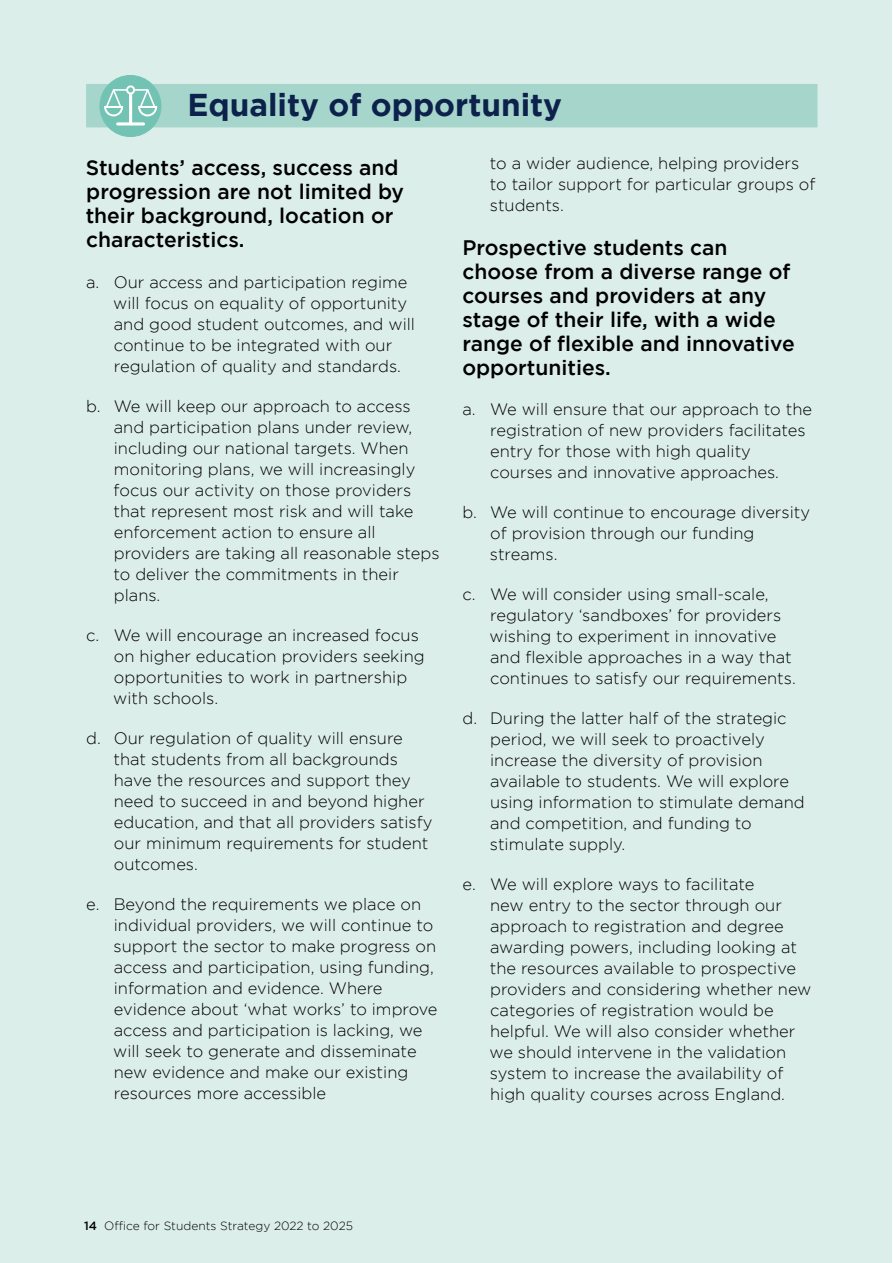
<style>
.page{position:relative;width:893px;height:1263px;background:#fff}
.page>*{position:absolute;margin:0;border:0;box-sizing:border-box;transform-origin:0 0}
.Heading_2_2_cols{font:700 31.5px "Gotham";color:#0c224c}
.intro_para_bd{font:500 21px/24px "Gotham";color:#000}
.Body_Text{font:300 16.5px/21px "Gotham";color:#000}
.t1{font:300 12px "Gotham";color:#000}
.s1{font-weight:500}
</style>
<div class="page">
<div style="left:0;top:0;width:892px;height:1263px;background:#dceeea"></div>
<div style="left:86px;top:84px;width:731px;height:43px;background:#a6d6cb"></div>
<div style="left:100px;top:75px;width:61px;height:62px;background:#73c3b4;border-radius:50%"></div>
<div style="left:99px;top:75px;width:62px;height:62px;border:1px solid #73c3b4;border-radius:50%"></div>
<div style="left:126px;top:85px;width:9px;height:9px;border:2px solid #fff;border-radius:50%"></div>
<hr style="left:129px;top:93px;width:3px;height:31px;background:#fff">
<svg style="left:103px;top:88px;width:55px;height:29px"></svg>
<hr style="left:118px;top:122px;width:26px;height:3px;background:#fff">
<h3 class="Heading_2_2_cols" style="left:187px;top:87px;width:376px">Equality of opportunity</h3>
<p class="intro_para_bd" style="left:86px;top:156px;width:320px">Students’ access, success and progression are not limited by their background, location or characteristics.</p>
<p class="Body_Text" style="left:113px;top:271px;width:303px;text-indent:-27px">a. Our access and participation regime will focus on equality of opportunity and good student outcomes, and will continue to be integrated with our regulation of quality and standards.</p>
<p class="Body_Text" style="left:113px;top:395px;width:328px;text-indent:-27px">b. We will keep our approach to access and participation plans under review, including our national targets. When monitoring plans, we will increasingly focus our activity on those providers that represent most risk and will take enforcement action to ensure all providers are taking all reasonable steps to deliver the commitments in their plans.</p>
<p class="Body_Text" style="left:113px;top:624px;width:313px;text-indent:-27px">c. We will encourage an increased focus on higher education providers seeking opportunities to work in partnership with schools.</p>
<p class="Body_Text" style="left:113px;top:727px;width:320px;text-indent:-27px">d. Our regulation of quality will ensure that students from all backgrounds have the resources and support they need to succeed in and beyond higher education, and that all providers satisfy our minimum requirements for student outcomes.</p>
<p class="Body_Text" style="left:113px;top:894px;width:326px;text-indent:-27px">e. Beyond the requirements we place on individual providers, we will continue to support the sector to make progress on access and participation, using funding, information and evidence. Where evidence about ‘what works’ to improve access and participation is lacking, we will seek to generate and disseminate new evidence and make our existing resources more accessible</p>
<p class="Body_Text" style="left:490px;top:153px;width:327px">to a wider audience, helping providers to tailor support for particular groups of students.</p>
<p class="intro_para_bd" style="left:462px;top:235px;width:334px">Prospective students can choose from a diverse range of courses and providers at any stage of their life, with a wide range of flexible and innovative opportunities.</p>
<p class="Body_Text" style="left:490px;top:398px;width:323px;text-indent:-28px">a. We will ensure that our approach to the registration of new providers facilitates entry for those with high quality courses and innovative approaches.</p>
<p class="Body_Text" style="left:490px;top:501px;width:322px;text-indent:-27px">b. We will continue to encourage diversity of provision through our funding streams.</p>
<p class="Body_Text" style="left:490px;top:583px;width:308px;text-indent:-27px">c. We will consider using small-scale, regulatory ‘sandboxes’ for providers wishing to experiment in innovative and flexible approaches in a way that continues to satisfy our requirements.</p>
<p class="Body_Text" style="left:490px;top:708px;width:316px;text-indent:-27px">d. During the latter half of the strategic period, we will seek to proactively increase the diversity of provision available to students. We will explore using information to stimulate demand and competition, and funding to stimulate supply.</p>
<p class="Body_Text" style="left:490px;top:874px;width:323px;text-indent:-27px">e. We will explore ways to facilitate<br>new entry to the sector through our approach to registration and degree awarding powers, including looking at the resources available to prospective providers and considering whether new categories of registration would be helpful. We will also consider whether we should intervene in the validation system to increase the availability of high quality courses across England.</p>
<p class="t1" style="left:84px;top:1219px;width:270px"><span class="s1">14</span> Office for Students Strategy 2022 to 2025</p>
</div>
